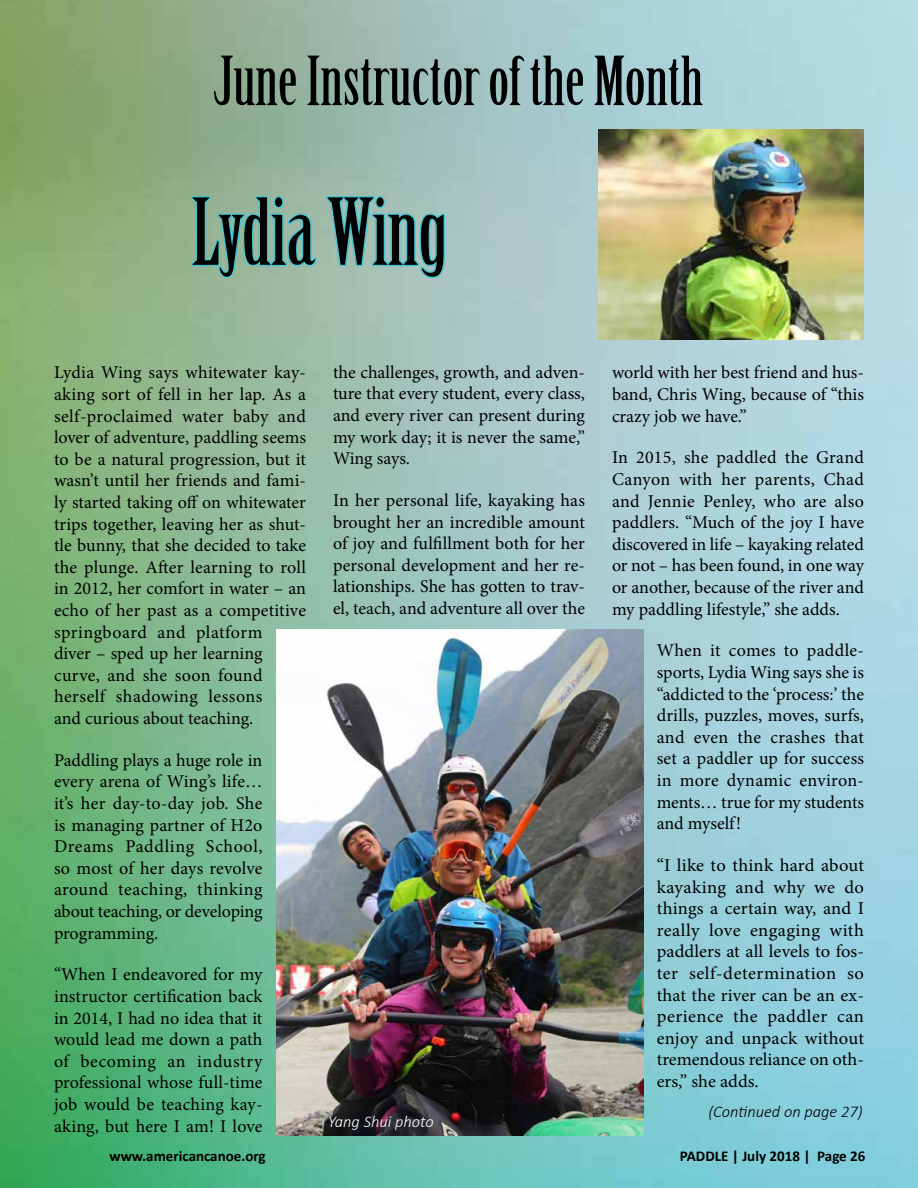
<style>
.page{position:relative;width:918px;height:1188px;background:#fff}
.page>*{position:absolute;margin:0;border:0;box-sizing:border-box;transform-origin:0 0}
.t1{font:90px "Birch Std";color:#000;scale:1.1 1}
.t2{font:66px "Birch Std";color:#000;scale:1.1 1}
.No_Spacing{font:18px/21.6px "Minion Pro";color:#000;text-align:justify}
.t3{font:italic 300 16.5px "Calibri";color:#000}
.No_Spacing-2{font:italic 300 16.5px "Calibri";color:#fff}
.t4{font:700 15px "Calibri";color:#000}
</style>
<div class="page">
<img style="left:0;top:0;width:918px;height:1188px">
<svg style="left:189px;top:194px;width:129px;height:86px;background:#81baaa"></svg>
<svg style="left:324px;top:194px;width:123px;height:86px;background:#88c1bd"></svg>
<img style="left:598px;top:129px;width:266px;height:211px">
<img style="left:276px;top:630px;width:367px;height:505px">
<p class="t2" style="left:214px;top:44px;width:446px">June Instructor of the Month</p>
<p class="t1" style="left:191px;top:182px;width:235px">Lydia Wing</p>
<p class="No_Spacing" style="left:54px;top:362px;width:254px;text-align:left">Lydia Wing says whitewater kay&shy;aking sort of fell in her lap. As a self-proclaimed water baby and lover of adventure, paddling seems to be a natural progression, but it wasn’t until her friends and fami&shy;ly started taking off on whitewater trips together, leaving her as shut&shy;tle bunny, that she decided to take the plunge. After learning to roll in 2012, her comfort in water – an echo of her past as a competitive springboard and platform<br>diver – sped up her learning curve, and she soon found herself shadowing lessons<br>and curious about teaching.</p>
<p class="No_Spacing" style="left:54px;top:749px;width:210px">Paddling plays a huge role in every arena of Wing’s life… it’s her day-to-day job. She is managing partner of H2o Dreams Paddling School, so most of her days revolve around teaching, thinking about teaching, or developing programming.</p>
<p class="No_Spacing" style="left:54px;top:964px;width:210px">“When I endeavored for my instructor certification back in 2014, I had no idea that it would lead me down a path of becoming an industry professional whose full-time job would be teaching kay&shy;aking, but here I am! I love</p>
<p class="No_Spacing" style="left:333px;top:361px;width:254px">the challenges, growth, and adven&shy;ture that every student, every class, and every river can present during my work day; it is never the same,” Wing says.</p>
<p class="No_Spacing" style="left:333px;top:490px;width:254px">In her personal life, kayaking has brought her an incredible amount of joy and fulfillment both for her personal development and her re&shy;lationships. She has gotten to trav&shy;el, teach, and adventure all over the</p>
<p class="No_Spacing-2" style="left:328px;top:1111px;width:107px">Yang Shui photo</p>
<p class="No_Spacing" style="left:612px;top:362px;width:254px">world with her best friend and hus&shy;band, Chris Wing, because of “this crazy job we have.”</p>
<p class="No_Spacing" style="left:612px;top:447px;width:254px">In 2015, she paddled the Grand Canyon with her parents, Chad and Jennie Penley, who are also paddlers. “Much of the joy I have discovered in life – kayaking related or not – has been found, in one way or another, because of the river and my paddling lifestyle,” she adds.</p>
<p class="No_Spacing" style="left:657px;top:640px;width:209px">When it comes to paddle&shy;sports, Lydia Wing says she is “addicted to the ‘process:’ the drills, puzzles, moves, surfs, and even the crashes that set a paddler up for success in more dynamic environ&shy;ments… true for my students and myself!</p>
<p class="No_Spacing" style="left:657px;top:855px;width:209px">“I like to think hard about kayaking and why we do things a certain way, and I really love engaging with paddlers at all levels to fos&shy;ter self-determination so that the river can be an ex&shy;perience the paddler can enjoy and unpack without tremendous reliance on oth&shy;ers,” she adds.</p>
<p class="t3" style="left:708px;top:1101px;width:156px">(Continued on page 27)</p>
<p class="t4" style="left:109px;top:1147px;width:158px">www.americancanoe.org</p>
<p class="t4" style="left:680px;top:1147px;width:187px">PADDLE | July 2018 | Page 26</p>
</div>
